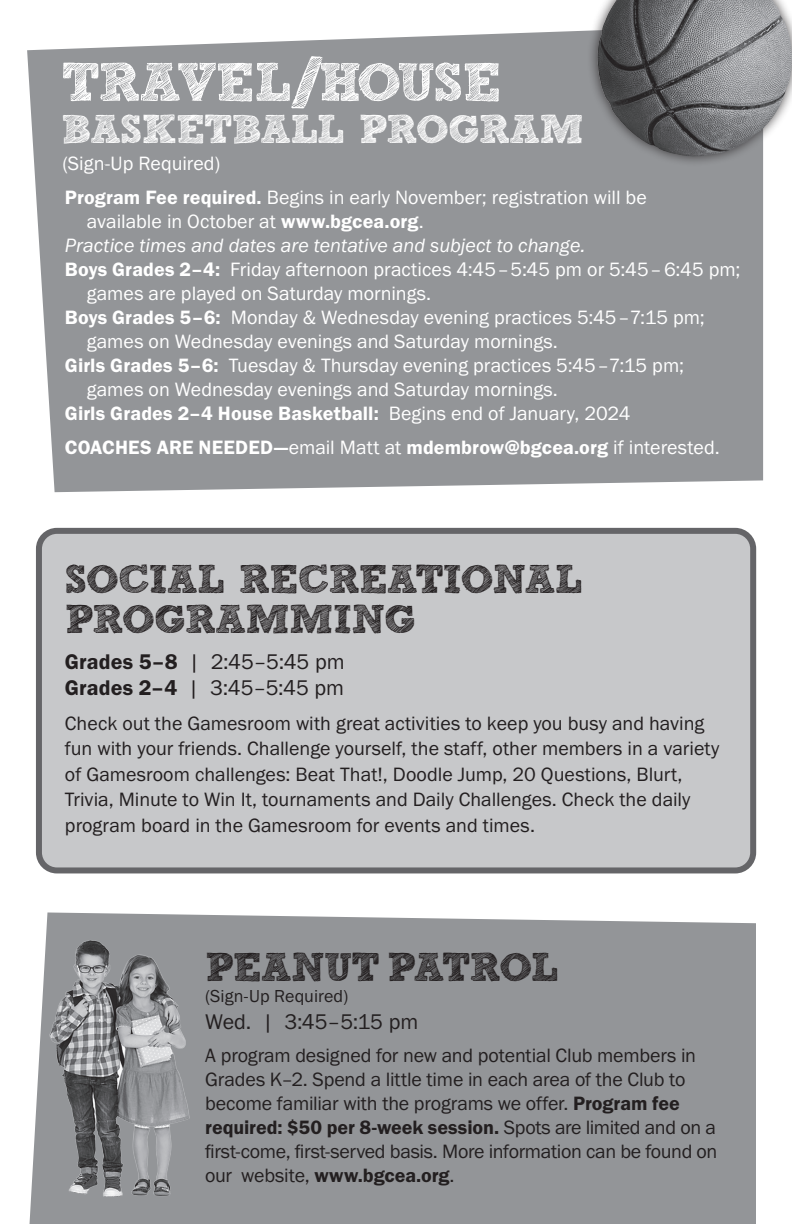
<style>
.page{position:relative;width:792px;height:1224px;background:#fff}
.page>*{position:absolute;margin:0;border:0;box-sizing:border-box;transform-origin:0 0}
.t1{font:700 54px "freeversion Sketch Block";letter-spacing:-.035em;color:#fff}
.t2{font:700 40px/40px "freeversion Sketch Block";letter-spacing:-.025em;color:#231f20}
.t3{font:700 40px "freeversion Sketch Block";letter-spacing:-.03em;color:#fff}
.t4{font:22px "Franklin Gothic URW Boo";color:#231f20}
.t5{font:20px/24px "Franklin Gothic URW Boo";color:#231f20}
.t6{font:20px/24px "Franklin Gothic URW Boo";color:#fff}
.t7{font:20px "Franklin Gothic URW Dem";letter-spacing:.005em;color:#fff}
.t8{font:20px "Franklin Gothic URW Boo Ita";color:#fff}
.t9{font:18px "Franklin Gothic URW Boo";letter-spacing:.005em;color:#231f20}
.s1{font-family:"Franklin Gothic URW Dem"}
.s2{font-family:"Franklin Gothic URW Boo"}
</style>
<div class="page">
<div style="left:39px;top:531px;width:714px;height:339px;background:#c7c8ca;border-radius:18px"></div>
<div style="left:36px;top:528px;width:720px;height:345px;border:6px solid #656568;border-radius:18px"></div>
<div style="left:30px;top:915px;width:726px;height:309px;background:#939598"></div>
<div style="left:27px;top:30px;width:736px;height:463px;background:#939598"></div>
<div style="left:587px;top:0;width:205px;height:167px;background:#231f20;opacity:.75"></div>
<img style="left:597px;top:0;width:20px;height:109px">
<svg style="left:73px;top:118px;width:14px;height:10px"></svg>
<svg style="left:291px;top:56px;width:32px;height:53px;background:#b1b2b4"></svg>
<img style="left:30px;top:912px;width:204px;height:304px">
<p class="t1" style="left:61px;top:62px;width:442px">TRAVEL HOUSE</p>
<p class="t3" style="left:61px;top:114px;width:524px">BASKETBALL PROGRAM</p>
<p class="t6" style="left:62px;top:151px;width:159px">(Sign-Up Required)</p>
<p class="t6" style="left:87px;top:185px;width:562px;text-indent:-22px"><span class="s1">Program Fee required.</span> Begins in early November; registration will be available in October at <span class="s1">www.bgcea.org</span>.</p>
<p class="t8" style="left:65px;top:232px;width:522px">Practice times and dates are tentative and subject to change.</p>
<p class="t6" style="left:87px;top:257px;width:655px;text-indent:-22px"><span class="s1">Boys Grades 2–4:</span> Friday afternoon practices 4:45–5:45 pm or 5:45–6:45 pm; games are played on Saturday mornings.</p>
<p class="t6" style="left:87px;top:305px;width:619px;text-indent:-22px"><span class="s1">Boys Grades 5–6:</span> Monday &amp; Wednesday evening practices 5:45–7:15 pm; games on Wednesday evenings and Saturday mornings.</p>
<p class="t6" style="left:87px;top:353px;width:599px;text-indent:-22px"><span class="s1">Girls Grades 5–6:</span> Tuesday &amp; Thursday evening practices 5:45–7:15 pm; games on Wednesday evenings and Saturday mornings.</p>
<p class="t7" style="left:65px;top:401px;width:567px">Girls Grades 2–4 House Basketball: <span class="s2">Begins end of January, 2024</span></p>
<p class="t7" style="left:65px;top:435px;width:656px">COACHES ARE NEEDED—<span class="s2">email Matt at</span> mdembrow@bgcea.org <span class="s2">if interested.</span></p>
<p class="t2" style="left:65px;top:564px;width:519px">SOCIAL RECREATIONAL<br>PROGRAMMING</p>
<p class="t4" style="left:65px;top:648px;width:281px"><span class="s1">Grades 5–8</span> | 2:45–5:45 pm</p>
<p class="t4" style="left:65px;top:674px;width:281px"><span class="s1">Grades 2–4</span> | 3:45–5:45 pm</p>
<p class="t5" style="left:65px;top:710px;width:656px;line-height:25.6px">Check out the Gamesroom with great activities to keep you busy and having fun with your friends. Challenge yourself, the staff, other members in a variety of Gamesroom challenges: Beat That!, Doodle Jump, 20 Questions, Blurt, Trivia, Minute to Win It, tournaments and Daily Challenges. Check the daily program board in the Gamesroom for events and times.</p>
<p class="t2" style="left:205px;top:952px;width:355px">PEANUT PATROL</p>
<p class="t9" style="left:205px;top:985px;width:145px">(Sign-Up Required)</p>
<p class="t4" style="left:205px;top:1008px;width:215px">Wed. | 3:45–5:15 pm</p>
<p class="t5" style="left:205px;top:1043px;width:514px">A program designed for new and potential Club members in Grades K–2. Spend a little time in each area of the Club to become familiar with the programs we offer. <span class="s1">Program fee required: $50 per 8-week session.</span> Spots are limited and on a first-come, first-served basis. More information can be found on our website, <span class="s1">www.bgcea.org</span>.</p>
</div>
